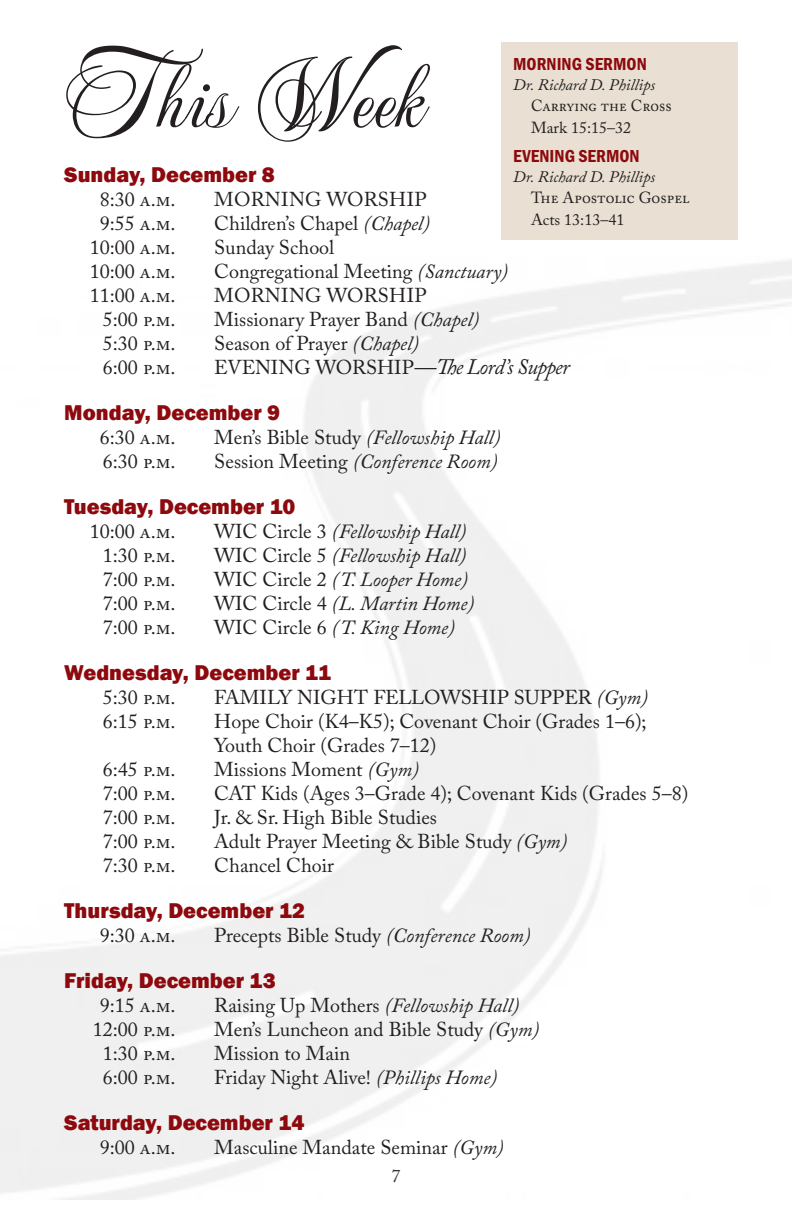
<style>
.page{position:relative;width:792px;height:1224px;background:#fff}
.page>*{position:absolute;margin:0;border:0;box-sizing:border-box;transform-origin:0 0}
.t1{font:96px "Mea Culpa";color:#231f20}
.date{font:800 22px "Franklin Gothic";color:#8d090d}
.t2{font:italic 22px "Adobe Caslon Pro";letter-spacing:-.03em;color:#231f20}
.date-2{font:20px "Adobe Caslon Pro";color:#231f20}
.date-3{font:italic 20px "Adobe Caslon Pro";color:#231f20}
.t3{font:18px "Franklin Gothic URW Con Dem";color:#8d090d}
.t4{font:18px "Adobe Caslon Pro";color:#231f20}
.t5{font:16px "Adobe Caslon Pro";color:#231f20}
.t6{font:italic 16px "Adobe Caslon Pro";color:#231f20}
.s1{font-style:italic}
.s2{font-style:normal;font-size:20px}
.s3{font-style:normal}
</style>
<div class="page">
<div style="left:502px;top:43px;width:236px;height:197px;background:#e9e0d3"></div>
<p class="t1" style="left:64px;top:38px;width:359px">This Week</p>
<p class="date" style="left:64px;top:160px;width:212px">Sunday, December 8</p>
<p class="date-2" style="left:100px;top:187px;width:77px">8:30 a.m.</p>
<p class="date-2" style="left:214px;top:187px;width:214px">MORNING WORSHIP</p>
<p class="date-2" style="left:100px;top:211px;width:77px">9:55 a.m.</p>
<p class="date-2" style="left:214px;top:211px;width:217px">Children’s Chapel <span class="s1">(Chapel)</span></p>
<p class="date-2" style="left:90px;top:235px;width:87px">10:00 a.m.</p>
<p class="date-2" style="left:214px;top:235px;width:122px">Sunday School</p>
<p class="date-2" style="left:90px;top:259px;width:87px">10:00 a.m.</p>
<p class="date-2" style="left:214px;top:259px;width:295px">Congregational Meeting <span class="s1">(Sanctuary)</span></p>
<p class="date-2" style="left:90px;top:283px;width:87px">11:00 a.m.</p>
<p class="date-2" style="left:214px;top:283px;width:214px">MORNING WORSHIP</p>
<p class="date-2" style="left:103px;top:307px;width:74px">5:00 p.m.</p>
<p class="date-2" style="left:214px;top:307px;width:267px">Missionary Prayer Band <span class="s1">(Chapel)</span></p>
<p class="date-2" style="left:103px;top:331px;width:74px">5:30 p.m.</p>
<p class="date-2" style="left:214px;top:331px;width:206px">Season of Prayer <span class="s1">(Chapel)</span></p>
<p class="date-2" style="left:103px;top:355px;width:74px">6:00 p.m.</p>
<p class="t2" style="left:214px;top:353px;width:357px"><span class="s2">EVENING WORSHIP</span>—The Lord’s Supper</p>
<p class="date" style="left:64px;top:398px;width:217px">Monday, December 9</p>
<p class="date-2" style="left:100px;top:425px;width:77px">6:30 a.m.</p>
<p class="date-3" style="left:214px;top:425px;width:288px"><span class="s3">Men’s Bible Study</span> (Fellowship Hall)</p>
<p class="date-2" style="left:103px;top:449px;width:74px">6:30 p.m.</p>
<p class="date-3" style="left:214px;top:449px;width:285px"><span class="s3">Session Meeting</span> (Conference Room)</p>
<p class="date" style="left:64px;top:492px;width:233px">Tuesday, December 10</p>
<p class="date-2" style="left:90px;top:519px;width:87px">10:00 a.m.</p>
<p class="date-3" style="left:214px;top:519px;width:254px"><span class="s3">WIC Circle 3</span> (Fellowship Hall)</p>
<p class="date-2" style="left:103px;top:543px;width:74px">1:30 p.m.</p>
<p class="date-3" style="left:214px;top:543px;width:254px"><span class="s3">WIC Circle 5</span> (Fellowship Hall)</p>
<p class="date-2" style="left:103px;top:567px;width:74px">7:00 p.m.</p>
<p class="date-3" style="left:214px;top:567px;width:255px"><span class="s3">WIC Circle 2</span> (T. Looper Home)</p>
<p class="date-2" style="left:103px;top:591px;width:74px">7:00 p.m.</p>
<p class="date-3" style="left:214px;top:591px;width:262px"><span class="s3">WIC Circle 4</span> (L. Martin Home)</p>
<p class="date-2" style="left:103px;top:615px;width:74px">7:00 p.m.</p>
<p class="date-3" style="left:214px;top:615px;width:242px"><span class="s3">WIC Circle 6</span> (T. King Home)</p>
<p class="date" style="left:64px;top:658px;width:268px">Wednesday, December 11</p>
<p class="date-2" style="left:103px;top:685px;width:74px">5:30 p.m.</p>
<p class="date-2" style="left:214px;top:685px;width:435px">FAMILY NIGHT FELLOWSHIP SUPPER <span class="s1">(Gym)</span></p>
<p class="date-2" style="left:103px;top:709px;width:74px">6:15 p.m.</p>
<p class="date-2" style="left:214px;top:709px;width:434px">Hope Choir (K4–K5); Covenant Choir (Grades 1–6);</p>
<p class="date-2" style="left:214px;top:733px;width:224px">Youth Choir (Grades 7–12)</p>
<p class="date-2" style="left:103px;top:757px;width:74px">6:45 p.m.</p>
<p class="date-2" style="left:214px;top:757px;width:206px">Missions Moment <span class="s1">(Gym)</span></p>
<p class="date-2" style="left:103px;top:781px;width:74px">7:00 p.m.</p>
<p class="date-2" style="left:214px;top:781px;width:476px">CAT Kids (Ages 3–Grade 4); Covenant Kids (Grades 5–8)</p>
<p class="date-2" style="left:103px;top:805px;width:74px">7:00 p.m.</p>
<p class="date-2" style="left:214px;top:805px;width:224px">Jr. &amp; Sr. High Bible Studies</p>
<p class="date-2" style="left:103px;top:829px;width:74px">7:00 p.m.</p>
<p class="date-2" style="left:214px;top:829px;width:355px">Adult Prayer Meeting &amp; Bible Study <span class="s1">(Gym)</span></p>
<p class="date-2" style="left:103px;top:853px;width:74px">7:30 p.m.</p>
<p class="date-2" style="left:214px;top:853px;width:121px">Chancel Choir</p>
<p class="date" style="left:64px;top:896px;width:242px">Thursday, December 12</p>
<p class="date-2" style="left:100px;top:923px;width:77px">9:30 a.m.</p>
<p class="date-2" style="left:214px;top:923px;width:318px">Precepts Bible Study <span class="s1">(Conference Room)</span></p>
<p class="date" style="left:64px;top:966px;width:213px">Friday, December 13</p>
<p class="date-2" style="left:100px;top:993px;width:77px">9:15 a.m.</p>
<p class="date-2" style="left:214px;top:993px;width:306px">Raising Up Mothers <span class="s1">(Fellowship Hall)</span></p>
<p class="date-2" style="left:93px;top:1017px;width:84px">12:00 p.m.</p>
<p class="date-2" style="left:214px;top:1017px;width:326px">Men’s Luncheon and Bible Study <span class="s1">(Gym)</span></p>
<p class="date-2" style="left:103px;top:1041px;width:74px">1:30 p.m.</p>
<p class="date-2" style="left:214px;top:1041px;width:137px">Mission to Main</p>
<p class="date-2" style="left:103px;top:1065px;width:74px">6:00 p.m.</p>
<p class="date-2" style="left:214px;top:1065px;width:285px">Friday Night Alive! <span class="s1">(Phillips Home)</span></p>
<p class="date" style="left:64px;top:1108px;width:242px">Saturday, December 14</p>
<p class="date-2" style="left:100px;top:1135px;width:77px">9:00 a.m.</p>
<p class="date-2" style="left:214px;top:1135px;width:291px">Masculine Mandate Seminar <span class="s1">(Gym)</span></p>
<p class="t3" style="left:513px;top:52px;width:135px">MORNING SERMON</p>
<p class="t6" style="left:513px;top:75px;width:144px">Dr. Richard D. Phillips</p>
<p class="t5" style="left:531px;top:97px;width:142px">Carrying the Cross</p>
<p class="t5" style="left:531px;top:118px;width:101px">Mark 15:15–32</p>
<p class="t3" style="left:513px;top:144px;width:128px">EVENING SERMON</p>
<p class="t6" style="left:513px;top:167px;width:144px">Dr. Richard D. Phillips</p>
<p class="t5" style="left:531px;top:188px;width:160px">The Apostolic Gospel</p>
<p class="t5" style="left:531px;top:210px;width:95px">Acts 13:13–41</p>
<p class="t4" style="left:392px;top:1166px;width:10px">7</p>
</div>
